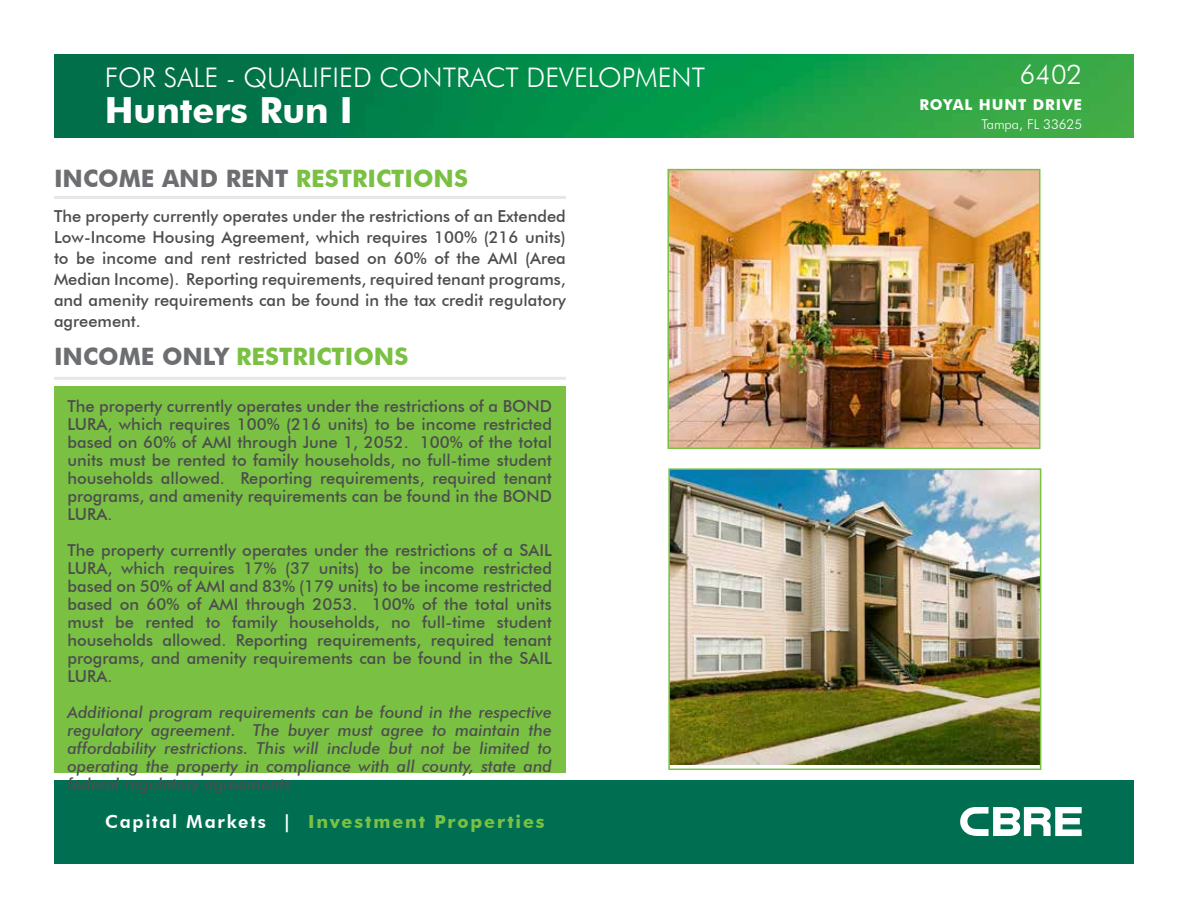
<style>
.page{position:relative;width:1188px;height:918px;background:#fff}
.page>*{position:absolute;margin:0;border:0;box-sizing:border-box;transform-origin:0 0}
.t1{font:700 36px "Futura BT";color:#fff}
.t2{font:300 27px "Futura BT";color:#fff}
.t3{font:700 24px "Futura BT";color:#6d6e71}
.t4{font:700 24px "Futura BT";color:#7ac143}
.t5{font:700 18px "Futura BT";letter-spacing:.105em;color:#7ac143}
.t6{font:500 16.5px/18px "Futura BT";color:#4d4d4f;text-align:justify}
.t7{font:italic 500 16.5px/18px "Futura BT";color:#4d4d4f;text-align:justify}
.t8{font:700 15px "Futura BT";letter-spacing:.06em;color:#fff}
.t9{font:300 13.5px "Futura BT";color:#fff}
.s1{color:#7ac143}
.s2{color:#6d6e71}
.s3{font-weight:800;color:#fff}
</style>
<div class="page">
<img style="left:54px;top:54px;width:1080px;height:84px">
<div style="left:54px;top:780px;width:1080px;height:84px;background:#006f51"></div>
<svg style="left:960px;top:807px;width:122px;height:29px"></svg>
<img style="left:670px;top:172px;width:367px;height:274px">
<div style="left:667px;top:169px;width:373px;height:280px;border:2px solid #7ac143"></div>
<img style="left:671px;top:471px;width:367px;height:294px">
<div style="left:668px;top:468px;width:373px;height:302px;border:2px solid #7ac143"></div>
<hr style="left:54px;top:196px;width:512px;height:3px;background:#e6e7e8">
<div style="left:54px;top:386px;width:512px;height:387px;background:#7ac143"></div>
<hr style="left:54px;top:377px;width:512px;height:3px;background:#e6e7e8">
<h2 class="t2" style="left:105px;top:61px;width:602px">FOR SALE - QUALIFIED CONTRACT DEVELOPMENT</h2>
<h1 class="t1" style="left:105px;top:89px;width:250px">Hunters Run I</h1>
<h3 class="t3" style="left:54px;top:164px;width:415px">INCOME AND RENT <span class="s1">RESTRICTIONS</span></h3>
<p class="t6" style="left:54px;top:205px;width:513px;line-height:21px">The property currently operates under the restrictions of an Extended Low-Income Housing Agreement, which requires 100% (216 units) to be income and rent restricted based on 60% of the AMI (Area Median Income). Reporting requirements, required tenant programs, and amenity requirements can be found in the tax credit regulatory agreement.</p>
<h3 class="t4" style="left:54px;top:342px;width:356px"><span class="s2">INCOME ONLY</span> RESTRICTIONS</h3>
<p class="t6" style="left:68px;top:397px;width:486px">The property currently operates under the restrictions of a BOND LURA, which requires 100% (216 units) to be income restricted based on 60% of AMI through June 1, 2052. 100% of the total units must be rented to family households, no full-time student households allowed. Reporting requirements, required tenant programs, and amenity requirements can be found in the BOND LURA.</p>
<p class="t6" style="left:68px;top:541px;width:486px">The property currently operates under the restrictions of a SAIL LURA, which requires 17% (37 units) to be income restricted based on 50% of AMI and 83% (179 units) to be income restricted based on 60% of AMI through 2053. 100% of the total units must be rented to family households, no full-time student households allowed. Reporting requirements, required tenant programs, and amenity requirements can be found in the SAIL LURA.</p>
<p class="t7" style="left:68px;top:703px;width:486px">Additional program requirements can be found in the respective regulatory agreement. The buyer must agree to maintain the affordability restrictions. This will include but not be limited to operating the property in compliance with all county, state and federal regulatory agreements</p>
<p class="t5" style="left:105px;top:810px;width:441px"><span class="s3">Capital Markets |</span> Investment Properties</p>
<h2 class="t2" style="left:1020px;top:58px;width:64px">6402</h2>
<p class="t8" style="left:919px;top:95px;width:164px">ROYAL HUNT DRIVE</p>
<p class="t9" style="left:982px;top:116px;width:102px">Tampa, FL 33625</p>
</div>
